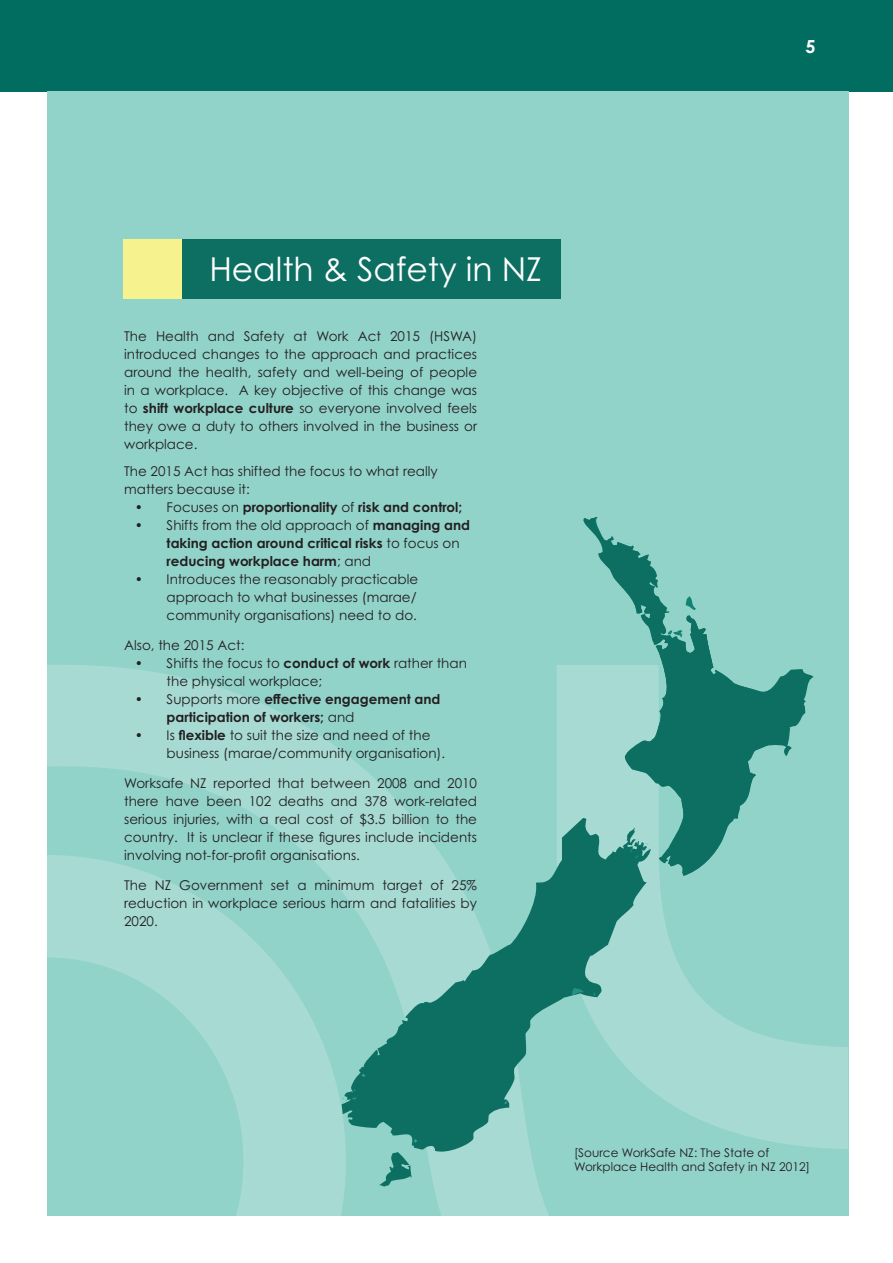
<style>
.page{position:relative;width:893px;height:1263px;background:#fff}
.page>*{position:absolute;margin:0;border:0;box-sizing:border-box;transform-origin:0 0}
.t1{font:33px "Century Gothic Pro";color:#fff}
.t2{font:700 18px "Century Gothic Pro";color:#fff}
.t3{font:13.5px/18px "Century Gothic Pro";color:#231f20;text-align:justify}
.t4{font:700 13.5px/18px "Century Gothic Pro";color:#231f20}
.t5{font:12px/14.4px "Century Gothic Pro";color:#231f20}
.s1{font-weight:700}
.s2{font-weight:400}
</style>
<div class="page">
<div style="left:0;top:0;width:893px;height:91px;background:#006d60"></div>
<div style="left:47px;top:91px;width:801px;height:1125px;background:#91d2c9"></div>
<svg style="left:47px;top:665px;width:801px;height:551px"></svg>
<div style="left:123px;top:239px;width:59px;height:60px;background:#f6f28d"></div>
<div style="left:182px;top:239px;width:379px;height:60px;background:#0d6f62"></div>
<svg style="left:342px;top:838px;width:309px;height:317px"></svg>
<svg style="left:572px;top:988px;width:12px;height:7px"></svg>
<svg style="left:357px;top:1073px;width:8px;height:4px"></svg>
<svg style="left:343px;top:1097px;width:13px;height:4px"></svg>
<svg style="left:379px;top:1151px;width:34px;height:36px"></svg>
<svg style="left:583px;top:517px;width:230px;height:359px"></svg>
<svg style="left:657px;top:596px;width:75px;height:161px"></svg>
<svg style="left:630px;top:840px;width:20px;height:18px"></svg>
<h1 class="t1" style="left:209px;top:249px;width:334px">Health &amp; Safety in NZ</h1>
<p class="t3" style="left:124px;top:327px;width:354px">The Health and Safety at Work Act 2015 (HSWA) introduced changes to the approach and practices around the health, safety and well-being of people in a workplace. A key objective of this change was to <span class="s1">shift workplace culture</span> so everyone involved feels they owe a duty to others involved in the business or workplace.</p>
<p class="t3" style="left:124px;top:462px;width:315px">The 2015 Act has shifted the focus to what really matters because it:</p>
<p class="t4" style="left:135px;top:497px;width:329px"><span class="s2">• Focuses on</span> proportionality <span class="s2">of</span> risk and control;</p>
<p class="t4" style="left:167px;top:515px;width:305px;text-indent:-32px"><span class="s2">• Shifts from the old approach of</span> managing and taking action around critical risks <span class="s2">to focus on </span>reducing workplace harm<span class="s2">; and</span></p>
<p class="t3" style="left:167px;top:570px;width:253px;text-indent:-32px">• Introduces the reasonably practicable approach to what businesses (marae/ community organisations) need to do.</p>
<p class="t3" style="left:124px;top:636px;width:122px">Also, the 2015 Act:</p>
<p class="t3" style="left:167px;top:654px;width:302px;text-indent:-32px">• Shifts the focus to <span class="s1">conduct of work</span> rather than the physical workplace;</p>
<p class="t4" style="left:167px;top:689px;width:275px;text-indent:-32px"><span class="s2">• Supports more</span> effective engagement and participation of workers; <span class="s2">and</span></p>
<p class="t3" style="left:167px;top:726px;width:280px;text-indent:-32px">• Is <span class="s1">flexible</span> to suit the size and need of the business (marae/community organisation).</p>
<p class="t3" style="left:124px;top:774px;width:354px">Worksafe NZ reported that between 2008 and 2010 there have been 102 deaths and 378 work-related serious injuries, with a real cost of $3.5 billion to the country. It is unclear if these figures include incidents involving not-for-profit organisations.</p>
<p class="t3" style="left:124px;top:876px;width:354px">The NZ Government set a minimum target of 25% reduction in workplace serious harm and fatalities by 2020.</p>
<h2 class="t2" style="left:805px;top:35px;width:12px">5</h2>
<p class="t5" style="left:574px;top:1145px;width:237px">[Source WorkSafe NZ: The State of<br>Workplace Health and Safety in NZ 2012]</p>
</div>
